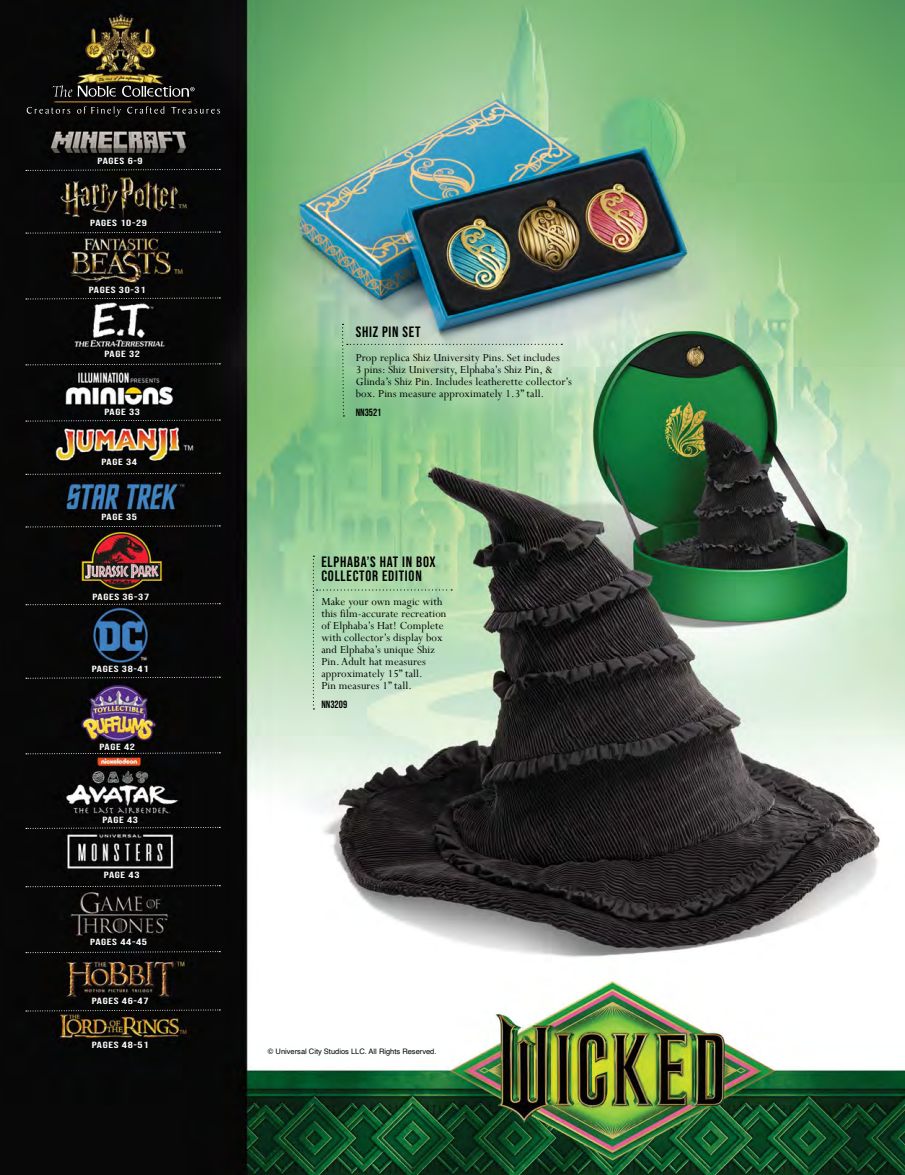
<style>
.page{position:relative;width:905px;height:1175px;background:#fff}
.page>*{position:absolute;margin:0;border:0;box-sizing:border-box;transform-origin:0 0}
.t1{font:15px/13.5px "Bebas Neue";letter-spacing:.05em;color:#000}
.t2{font:12px/12px "Perpetua";letter-spacing:.01em;color:#000}
.t3{font:10.5px "Bebas Neue";color:#000}
.t4{font:9px "Bebas Neue";letter-spacing:.05em;color:#fff;scale:1.43 1}
.t5{font:7.5px "Helvetica";color:#000}
</style>
<div class="page">
<img style="left:0;top:0;width:904px;height:1174px">
<svg style="left:313px;top:555px;width:139px;height:154px;background:#b8ddb8"></svg>
<svg style="left:341px;top:324px;width:221px;height:92px;background:#a8cfad"></svg>
<svg style="left:26px;top:169px;width:194px;height:2px"></svg>
<svg style="left:26px;top:231px;width:194px;height:3px"></svg>
<svg style="left:26px;top:297px;width:194px;height:3px"></svg>
<svg style="left:26px;top:363px;width:194px;height:2px"></svg>
<svg style="left:26px;top:419px;width:194px;height:3px"></svg>
<svg style="left:26px;top:472px;width:194px;height:3px"></svg>
<svg style="left:26px;top:525px;width:194px;height:2px"></svg>
<svg style="left:26px;top:603px;width:194px;height:2px"></svg>
<svg style="left:26px;top:676px;width:194px;height:3px"></svg>
<svg style="left:26px;top:752px;width:194px;height:2px"></svg>
<svg style="left:26px;top:826px;width:194px;height:3px"></svg>
<svg style="left:26px;top:885px;width:194px;height:2px"></svg>
<svg style="left:26px;top:950px;width:194px;height:3px"></svg>
<svg style="left:26px;top:1009px;width:194px;height:2px"></svg>
<svg style="left:53px;top:85px;width:19px;height:12px"></svg>
<svg style="left:78px;top:86px;width:38px;height:12px"></svg>
<svg style="left:122px;top:86px;width:72px;height:12px"></svg>
<svg style="left:27px;top:107px;width:43px;height:7px"></svg>
<svg style="left:77px;top:106px;width:44px;height:10px"></svg>
<svg style="left:127px;top:106px;width:37px;height:8px"></svg>
<svg style="left:171px;top:107px;width:49px;height:7px"></svg>
<p class="t4" style="left:98px;top:156px;width:33px">PAGES 6-9</p>
<p class="t4" style="left:90px;top:218px;width:41px">PAGES 10-29</p>
<p class="t4" style="left:89px;top:285px;width:41px">PAGES 30-31</p>
<p class="t4" style="left:104px;top:349px;width:26px">PAGE 32</p>
<p class="t4" style="left:104px;top:407px;width:26px">PAGE 33</p>
<p class="t4" style="left:101px;top:456px;width:26px">PAGE 34</p>
<p class="t4" style="left:101px;top:512px;width:26px">PAGE 35</p>
<p class="t4" style="left:92px;top:592px;width:41px">PAGES 36-37</p>
<p class="t4" style="left:92px;top:663px;width:41px">PAGES 38-41</p>
<p class="t4" style="left:99px;top:741px;width:26px">PAGE 42</p>
<p class="t4" style="left:102px;top:815px;width:26px">PAGE 43</p>
<p class="t4" style="left:104px;top:869px;width:26px">PAGE 43</p>
<p class="t4" style="left:90px;top:936px;width:41px">PAGES 44-45</p>
<p class="t4" style="left:92px;top:996px;width:41px">PAGES 46-47</p>
<p class="t4" style="left:92px;top:1039px;width:41px">PAGES 48-51</p>
<p class="t1" style="left:356px;top:325px;width:66px">SHIZ PIN SET</p>
<p class="t2" style="left:356px;top:351px;width:218px">Prop replica Shiz University Pins. Set includes<br>3 pins: Shiz University, Elphaba’s Shiz Pin, &amp; Glinda’s Shiz Pin. Includes leatherette collector’s box. Pins measure approximately 1.3” tall.</p>
<p class="t3" style="left:356px;top:407px;width:27px">NN3521</p>
<p class="t1" style="left:321px;top:555px;width:116px">ELPHABA’S HAT IN BOX<br>COLLECTOR EDITION</p>
<p class="t2" style="left:321px;top:595px;width:126px">Make your own magic with this film-accurate recreation of Elphaba’s Hat! Complete with collector’s display box and Elphaba’s unique Shiz<br>Pin. Adult hat measures approximately 15” tall.<br>Pin measures 1” tall.</p>
<p class="t3" style="left:321px;top:698px;width:27px">NN3209</p>
<p class="t5" style="left:268px;top:1045px;width:170px">© Universal City Studios LLC. All Rights Reserved.</p>
</div>
